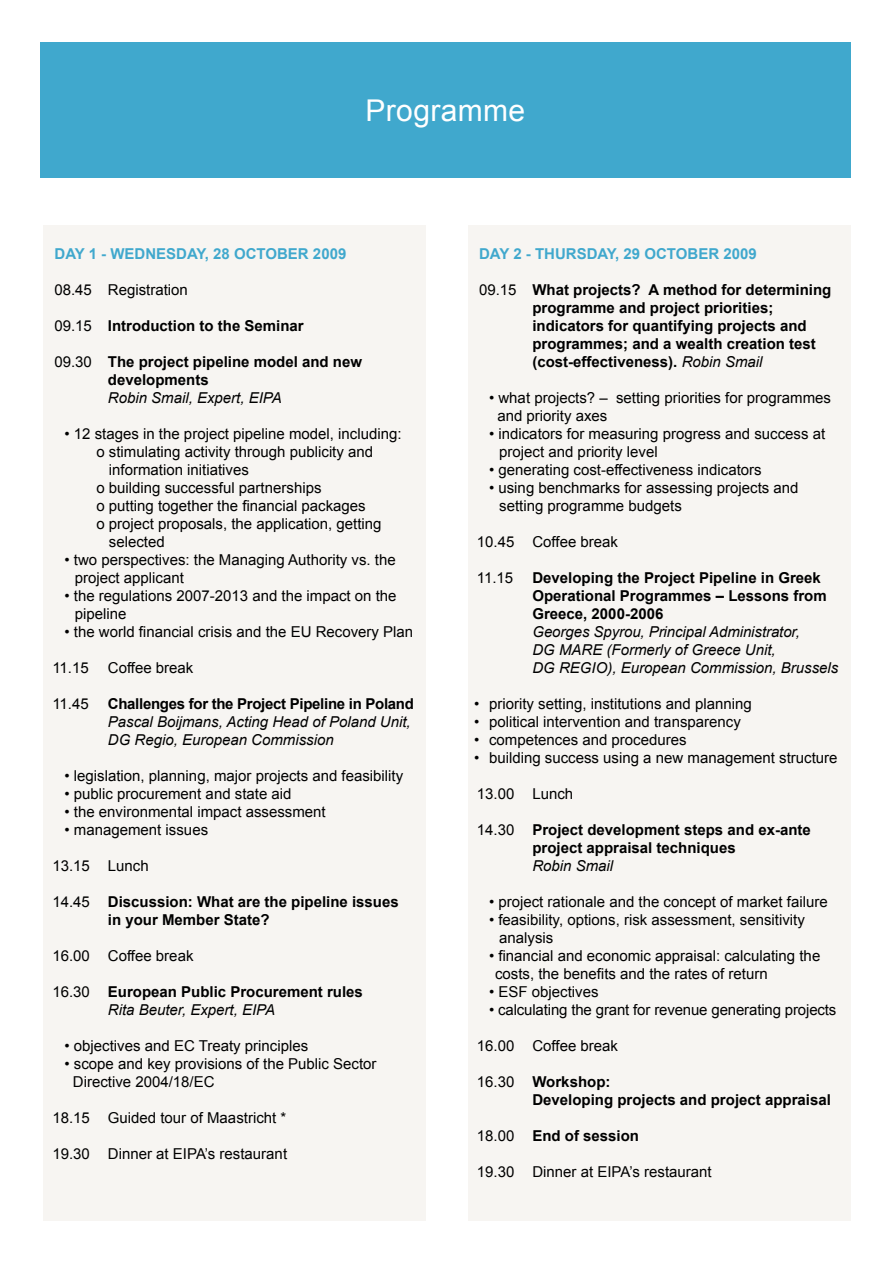
<style>
.page{position:relative;width:893px;height:1263px;background:#fff}
.page>*{position:absolute;margin:0;border:0;box-sizing:border-box;transform-origin:0 0}
.t1{font:30px "Arial";letter-spacing:.01em;color:#fff}
.t2{font:15px/18px "Arial";color:#000}
.t3{font:700 15px/18px "Arial";color:#000}
.t4{font:italic 15px/18px "Arial";color:#000}
.t5{font:700 15px "Arial";color:#40a8cd}
.t6{font:700 15px "Arial";letter-spacing:-.02em;color:#000}
.s1{font-weight:400}
.s2{font-weight:400;font-style:italic}
</style>
<div class="page">
<div style="left:40px;top:43px;width:810px;height:135px;background:#40a8cd"></div>
<div style="left:43px;top:225px;width:383px;height:995px;background:#f7f5f2"></div>
<div style="left:468px;top:225px;width:382px;height:995px;background:#f7f5f2"></div>
<h1 class="t1" style="left:366px;top:91px;width:161px">Programme</h1>
<p class="t5" style="left:55px;top:243px;width:293px">DAY 1 - WEDNESDAY, 28 OCTOBER 2009</p>
<p class="t2" style="left:54px;top:280px;width:135px">08.45 Registration</p>
<p class="t3" style="left:54px;top:317px;width:251px"><span class="s1">09.15</span> Introduction to the Seminar</p>
<p class="t3" style="left:108px;top:353px;width:256px;text-indent:-53px"><span class="s1">09.30</span> The project pipeline model and new developments</p>
<p class="t4" style="left:108px;top:388px;width:175px">Robin Smail, Expert, EIPA</p>
<p class="t2" style="left:64px;top:424px;width:339px">• 12 stages in the project pipeline model, including:</p>
<p class="t2" style="left:96px;top:442px;width:278px">o stimulating activity through publicity and</p>
<p class="t2" style="left:109px;top:460px;width:142px">information initiatives</p>
<p class="t2" style="left:96px;top:478px;width:227px">o building successful partnerships</p>
<p class="t2" style="left:96px;top:496px;width:271px">o putting together the financial packages</p>
<p class="t2" style="left:96px;top:514px;width:287px">o project proposals, the application, getting</p>
<p class="t2" style="left:109px;top:532px;width:57px">selected</p>
<p class="t2" style="left:75px;top:550px;width:323px;text-indent:-10px">• two perspectives: the Managing Authority vs. the project applicant</p>
<p class="t2" style="left:75px;top:586px;width:323px;text-indent:-10px">• the regulations 2007-2013 and the impact on the pipeline</p>
<p class="t2" style="left:64px;top:622px;width:350px">• the world financial crisis and the EU Recovery Plan</p>
<p class="t2" style="left:52px;top:658px;width:38px">11.15</p>
<p class="t2" style="left:108px;top:658px;width:87px">Coffee break</p>
<p class="t2" style="left:52px;top:694px;width:38px">11.45</p>
<p class="t6" style="left:108px;top:693px;width:308px">Challenges for the Project Pipeline in Poland</p>
<p class="t4" style="left:108px;top:712px;width:304px">Pascal Boijmans, Acting Head of Poland Unit,<br>DG Regio, European Commission</p>
<p class="t2" style="left:65px;top:766px;width:340px">• legislation, planning, major projects and feasibility</p>
<p class="t2" style="left:65px;top:784px;width:229px">• public procurement and state aid</p>
<p class="t2" style="left:65px;top:802px;width:263px">• the environmental impact assessment</p>
<p class="t2" style="left:65px;top:820px;width:145px">• management issues</p>
<p class="t2" style="left:52px;top:856px;width:98px">13.15 Lunch</p>
<p class="t3" style="left:108px;top:893px;width:292px;text-indent:-56px"><span class="s1">14.45</span> Discussion: What are the pipeline issues in your Member State?</p>
<p class="t2" style="left:52px;top:946px;width:143px">16.00 Coffee break</p>
<p class="t3" style="left:108px;top:983px;width:257px;text-indent:-56px"><span class="s1">16.30</span> European Public Procurement rules<br><span class="s2">Rita Beuter, Expert, EIPA</span></p>
<p class="t2" style="left:65px;top:1036px;width:245px">• objectives and EC Treaty principles</p>
<p class="t2" style="left:73px;top:1054px;width:305px;text-indent:-8px">• scope and key provisions of the Public Sector<br>Directive 2004/18/EC</p>
<p class="t2" style="left:52px;top:1108px;width:235px">18.15 Guided tour of Maastricht *</p>
<p class="t2" style="left:52px;top:1144px;width:236px">19.30 Dinner at EIPA’s restaurant</p>
<p class="t5" style="left:479px;top:243px;width:279px">DAY 2 - THURSDAY, 29 OCTOBER 2009</p>
<p class="t3" style="left:532px;top:281px;width:300px;text-indent:-53px"><span class="s1">09.15</span> What projects? A method for determining programme and project priorities; indicators for quantifying projects and programmes; and a wealth creation test (cost-effectiveness). <span class="s2">Robin Smail</span></p>
<p class="t2" style="left:497px;top:388px;width:335px;text-indent:-8px">• what projects? – setting priorities for programmes and priority axes</p>
<p class="t2" style="left:499px;top:424px;width:328px;text-indent:-10px">• indicators for measuring progress and success at project and priority level</p>
<p class="t2" style="left:489px;top:460px;width:274px">• generating cost-effectiveness indicators</p>
<p class="t2" style="left:499px;top:478px;width:301px;text-indent:-10px">• using benchmarks for assessing projects and setting programme budgets</p>
<p class="t2" style="left:477px;top:532px;width:143px">10.45 Coffee break</p>
<p class="t2" style="left:477px;top:568px;width:38px">11.15</p>
<p class="t3" style="left:532px;top:569px;width:296px">Developing the Project Pipeline in Greek<br>Operational Programmes – Lessons from<br>Greece, 2000-2006</p>
<p class="t4" style="left:532px;top:622px;width:307px">Georges Spyrou, Principal Administrator,<br>DG MARE (Formerly of Greece Unit,<br>DG REGIO), European Commission, Brussels</p>
<p class="t2" style="left:474px;top:694px;width:279px">• priority setting, institutions and planning</p>
<p class="t2" style="left:474px;top:712px;width:268px">• political intervention and transparency</p>
<p class="t2" style="left:474px;top:730px;width:214px">• competences and procedures</p>
<p class="t2" style="left:474px;top:748px;width:365px">• building success using a new management structure</p>
<p class="t2" style="left:477px;top:784px;width:98px">13.00 Lunch</p>
<p class="t3" style="left:532px;top:821px;width:280px;text-indent:-56px"><span class="s1">14.30</span> Project development steps and ex-ante project appraisal techniques</p>
<p class="t4" style="left:532px;top:856px;width:82px">Robin Smail</p>
<p class="t2" style="left:489px;top:892px;width:340px">• project rationale and the concept of market failure</p>
<p class="t2" style="left:499px;top:910px;width:307px;text-indent:-10px">• feasibility, options, risk assessment, sensitivity analysis</p>
<p class="t2" style="left:495px;top:946px;width:327px;text-indent:-6px">• financial and economic appraisal: calculating the costs, the benefits and the rates of return</p>
<p class="t2" style="left:489px;top:982px;width:111px">• ESF objectives</p>
<p class="t2" style="left:489px;top:1000px;width:349px">• calculating the grant for revenue generating projects</p>
<p class="t2" style="left:477px;top:1036px;width:143px">16.00 Coffee break</p>
<p class="t3" style="left:532px;top:1073px;width:300px;text-indent:-56px"><span class="s1">16.30</span> Workshop:<br>Developing projects and project appraisal</p>
<p class="t3" style="left:477px;top:1127px;width:164px"><span class="s1">18.00</span> End of session</p>
<p class="t2" style="left:477px;top:1162px;width:236px">19.30 Dinner at EIPA’s restaurant</p>
</div>
